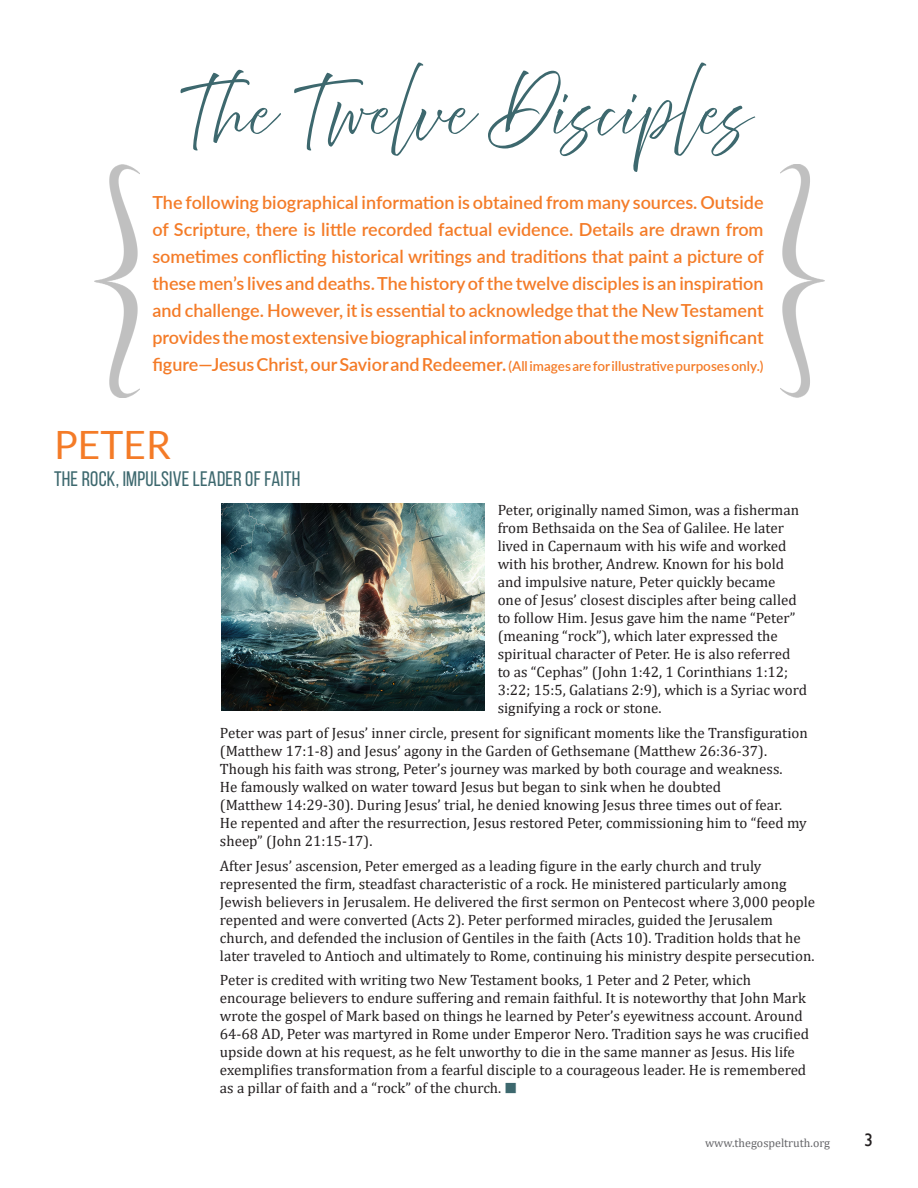
<style>
.page{position:relative;width:918px;height:1188px;background:#fff}
.page>*{position:absolute;margin:0;border:0;box-sizing:border-box;transform-origin:0 0}
.WTBT_References{font:54px "Abovethe Beyond Script";color:#3d686e}
.Article_Head{font:39px "Lato";color:#f47b27}
.Authors-covid19{font:21px "Bebas Neue";letter-spacing:.01em;color:#3d686e}
.Main_Article_Subs{font:600 18px/27px "Lato";color:#f47b27;text-align:justify}
.t1{font:18px "Gill Sans";color:#231f20}
.Body{font:15px/18px "Cambria";color:#231f20}
.Main_Article_Subs-2{font:600 13.5px "Lato";color:#f47b27}
.t2{font:12px "Cambria";color:#67676a}
.s1{font-size:18px}
.s2{color:#3d686e}
</style>
<div class="page">
<img style="left:95px;top:164px;width:44px;height:233px">
<img style="left:780px;top:164px;width:44px;height:233px">
<img style="left:222px;top:503px;width:262px;height:208px">
<p class="WTBT_References" style="left:182px;top:79px;width:569px">The Twelve Disciples</p>
<p class="Main_Article_Subs" style="left:152px;top:188px;width:613px">The following biographical information is obtained from many sources. Outside of Scripture, there is little recorded factual evidence. Details are drawn from sometimes conflicting historical writings and traditions that paint a picture of these men’s lives and deaths. The history of the twelve disciples is an inspiration and challenge. However, it is essential to acknowledge that the New Testament provides the most extensive biographical information about the most significant</p>
<p class="Main_Article_Subs-2" style="left:152px;top:356px;width:613px"><span class="s1">figure—Jesus Christ, our Savior and Redeemer.</span> (All images are for illustrative purposes only.)</p>
<p class="Article_Head" style="left:54px;top:423px;width:119px">PETER</p>
<p class="Authors-covid19" style="left:54px;top:467px;width:248px">THE ROCK, IMPULSIVE LEADER OF FAITH</p>
<p class="Body" style="left:498px;top:501px;width:311px">Peter, originally named Simon, was a fisherman from Bethsaida on the Sea of Galilee. He later lived in Capernaum with his wife and worked with his brother, Andrew. Known for his bold and impulsive nature, Peter quickly became<br>one of Jesus’ closest disciples after being called to follow Him. Jesus gave him the name “Peter” (meaning “rock”), which later expressed the spiritual character of Peter. He is also referred to as “Cephas” (John 1:42, 1 Corinthians 1:12; 3:22; 15:5, Galatians 2:9), which is a Syriac word signifying a rock or stone.</p>
<p class="Body" style="left:220px;top:724px;width:589px">Peter was part of Jesus’ inner circle, present for significant moments like the Transfiguration (Matthew 17:1-8) and Jesus’ agony in the Garden of Gethsemane (Matthew 26:36-37).<br>Though his faith was strong, Peter’s journey was marked by both courage and weakness.<br>He famously walked on water toward Jesus but began to sink when he doubted<br>(Matthew 14:29-30). During Jesus’ trial, he denied knowing Jesus three times out of fear.<br>He repented and after the resurrection, Jesus restored Peter, commissioning him to “feed my sheep” (John 21:15-17).</p>
<p class="Body" style="left:220px;top:857px;width:597px">After Jesus’ ascension, Peter emerged as a leading figure in the early church and truly represented the firm, steadfast characteristic of a rock. He ministered particularly among Jewish believers in Jerusalem. He delivered the first sermon on Pentecost where 3,000 people repented and were converted (Acts 2). Peter performed miracles, guided the Jerusalem church, and defended the inclusion of Gentiles in the faith (Acts 10). Tradition holds that he later traveled to Antioch and ultimately to Rome, continuing his ministry despite persecution.</p>
<p class="Body" style="left:220px;top:971px;width:591px">Peter is credited with writing two New Testament books, 1 Peter and 2 Peter, which encourage believers to endure suffering and remain faithful. It is noteworthy that John Mark wrote the gospel of Mark based on things he learned by Peter’s eyewitness account. Around 64-68 AD, Peter was martyred in Rome under Emperor Nero. Tradition says he was crucified upside down at his request, as he felt unworthy to die in the same manner as Jesus. His life exemplifies transformation from a fearful disciple to a courageous leader. He is remembered as a pillar of faith and a “rock” of the church. <span class="s2">■</span></p>
<p class="t2" style="left:705px;top:1135px;width:127px">www.thegospeltruth.org</p>
<p class="t1" style="left:864px;top:1130px;width:10px">3</p>
</div>
